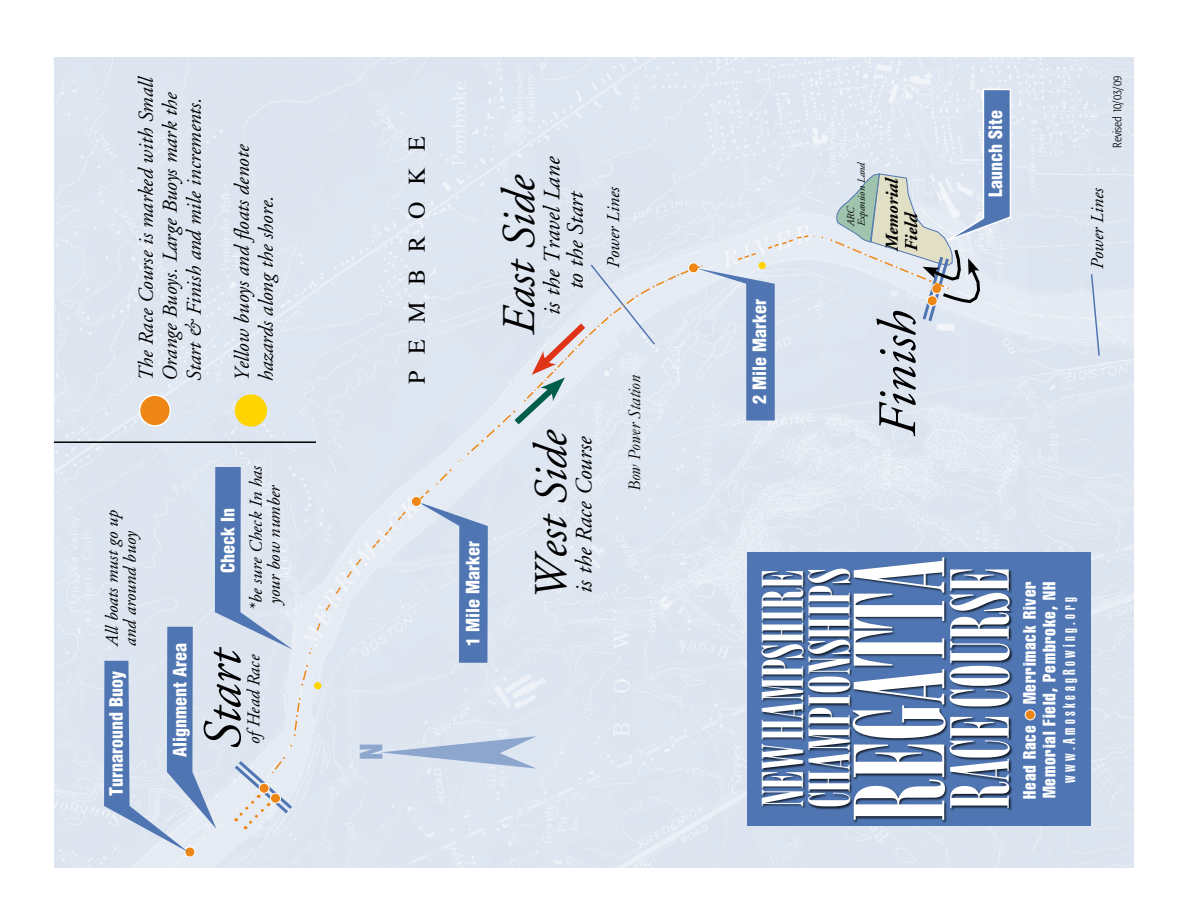
<style>
.page{position:relative;width:1188px;height:918px;background:#fff}
.page>*{position:absolute;margin:0;border:0;box-sizing:border-box;transform-origin:0 0}
.t1{font:125.25px "Bodoni Poster Compressed";color:#fff;scale:.77 1}
.t2{font:81px "Bodoni Poster Compressed";color:#fff;scale:.77 1}
.t3{font:57px/46.5px "Bodoni Poster Compressed";color:#fff;scale:.83 1}
.t4{font:italic 54px "Adobe Garamond";color:#000}
.t5{font:italic 46.8px "Adobe Garamond";color:#000}
.t6{font:900 condensed 30px "Helvetica";color:#8ca6cd}
.t7{font:24px "Times";letter-spacing:.7em;color:#000}
.t8{font:italic 23.4px/23.4px "Adobe Garamond";color:#000;text-align:center}
.t9{font:italic 21px/24px "Adobe Garamond";color:#000}
.t10{font:italic 18px/18px "Adobe Garamond";color:#000}
.t11{font:900 condensed 18px "Helvetica";color:#fff}
.t12{font:italic 18px "Garamond";color:#000}
.t13{font:italic 700 18px/19.5px "Adobe Garamond";color:#000}
.t14{font:extra-condensed 17.7px/19.6px "Helvetica";letter-spacing:.05em;color:#fff}
.t15{font:900 extra-condensed 16.95px "Helvetica";letter-spacing:.2em;color:#fff}
.t16{font:300 condensed 12px "Formata";color:#000}
.t17{font:italic 10.5px/10.5px "Adobe Garamond";color:#000}
</style>
<div class="page">
<div style="left:54px;top:58px;width:1080px;height:810px;background:#dee6f1"></div>
<svg style="left:380px;top:736px;width:157px;height:33px;background:#bfcde3"></svg>
<div style="left:411px;top:496px;width:10px;height:11px;background:#ee8615;border-radius:50%"></div>
<div style="left:411px;top:496px;width:11px;height:11px;border:1px solid #fff;border-radius:50%"></div>
<div style="left:185px;top:847px;width:10px;height:10px;background:#ee8615;border-radius:50%"></div>
<div style="left:184px;top:847px;width:11px;height:10px;border:1px solid #fff;border-radius:50%"></div>
<svg style="left:371px;top:510px;width:36px;height:40px"></svg>
<svg style="left:417px;top:459px;width:71px;height:204px;background:#b5c5dd"></svg>
<svg style="left:1090px;top:273px;width:11px;height:84px"></svg>
<hr style="left:54px;top:441px;width:262px;height:2px;background:#000">
<div style="left:140px;top:395px;width:30px;height:31px;background:#ee8615;border-radius:50%"></div>
<div style="left:139px;top:394px;width:32px;height:33px;border:2px solid #fff;border-radius:50%"></div>
<div style="left:235px;top:394px;width:32px;height:33px;background:#ffd400;border-radius:50%"></div>
<div style="left:460px;top:264px;width:244px;height:198px;background:#dee6f1"></div>
<svg style="left:104px;top:467px;width:259px;height:386px;background:#ccd7e8"></svg>
<div style="left:747px;top:553px;width:343px;height:273px;background:#4f76b2"></div>
<div style="left:1025px;top:710px;width:10px;height:10px;background:#ee8615;border-radius:50%"></div>
<div style="left:1025px;top:709px;width:11px;height:11px;border:1px solid #fff;border-radius:50%"></div>
<div style="left:762px;top:557px;width:252px;height:266px;background:#000;opacity:.75"></div>
<svg style="left:469px;top:88px;width:543px;height:365px;background:#d8e0eb"></svg>
<p class="t9" style="left:135px;top:381px;width:307px;rotate:-90deg">The Race Course is marked with Small<br>Orange Buoys. Large Buoys mark the<br>Start &amp; Finish and mile increments.</p>
<p class="t9" style="left:231px;top:381px;width:238px;rotate:-90deg">Yellow buoys and floats denote hazards along the shore.</p>
<p class="t10" style="left:104px;top:646px;width:139px;rotate:-90deg">All boats must go up and around buoy</p>
<p class="t11" style="left:105px;top:796px;width:126px;rotate:-90deg">Turnaround Buoy</p>
<p class="t11" style="left:216px;top:573px;width:66px;rotate:-90deg">Check In</p>
<p class="t10" style="left:248px;top:604px;width:140px;text-indent:-7px;rotate:-90deg">*be sure Check In has your bow number</p>
<p class="t11" style="left:168px;top:757px;width:115px;rotate:-90deg">Alignment Area</p>
<h3 class="t4" style="left:194px;top:749px;width:104px;rotate:-90deg">Start</h3>
<p class="t10" style="left:246px;top:744px;width:91px;rotate:-90deg">ofHead Race</p>
<p class="t7" style="left:403px;top:384px;width:250px;rotate:-90deg">PEMBROKE</p>
<h3 class="t6" style="left:353px;top:760px;width:18px;rotate:-90deg">N</h3>
<p class="t11" style="left:461px;top:646px;width:106px;rotate:-90deg">1 Mile Marker</p>
<p class="t8" style="left:541px;top:315px;width:160px;rotate:-90deg">is the Travel Lane to the Start</p>
<h3 class="t5" style="left:494px;top:335px;width:162px;rotate:-90deg">East Side</h3>
<h3 class="t5" style="left:526px;top:600px;width:172px;rotate:-90deg">West Side</h3>
<p class="t8" style="left:573px;top:593px;width:158px;rotate:-90deg">is the Race Course</p>
<p class="t11" style="left:984px;top:197px;width:88px;rotate:-90deg">Launch Site</p>
<p class="t17" style="left:846px;top:226px;width:66px;rotate:-90deg">ARC<br>Expansion Land</p>
<p class="t13" style="left:883px;top:251px;width:76px;rotate:-90deg">Memorial<br>Field</p>
<p class="t10" style="left:605px;top:268px;width:83px;rotate:-90deg">Power Lines</p>
<p class="t10" style="left:1089px;top:269px;width:83px;rotate:-90deg">Power Lines</p>
<p class="t16" style="left:1111px;top:148px;width:74px;rotate:-90deg">Revised 10/03/09</p>
<p class="t12" style="left:624px;top:491px;width:117px;rotate:-90deg">Bow Power Station</p>
<p class="t11" style="left:748px;top:404px;width:106px;rotate:-90deg">2 Mile Marker</p>
<h3 class="t4" style="left:869px;top:437px;width:127px;rotate:-90deg">Finish</h3>
<h3 class="t3" style="left:760px;top:808px;width:291px;rotate:-90deg">NEWHAMPSHIRE<br>CHAMPIONSHIPS</h3>
<h1 class="t1" style="left:828px;top:821px;width:347px;rotate:-90deg">REGATTA</h1>
<h2 class="t2" style="left:933px;top:809px;width:315px;rotate:-90deg">RACECOURSE</h2>
<p class="t14" style="left:1020px;top:799px;width:219px;rotate:-90deg">Head Race • Merrimack River<br>Memorial Field, Pembroke, NH</p>
<p class="t15" style="left:1060px;top:783px;width:187px;rotate:-90deg">www.AmoskeagRowing.org</p>
</div>
